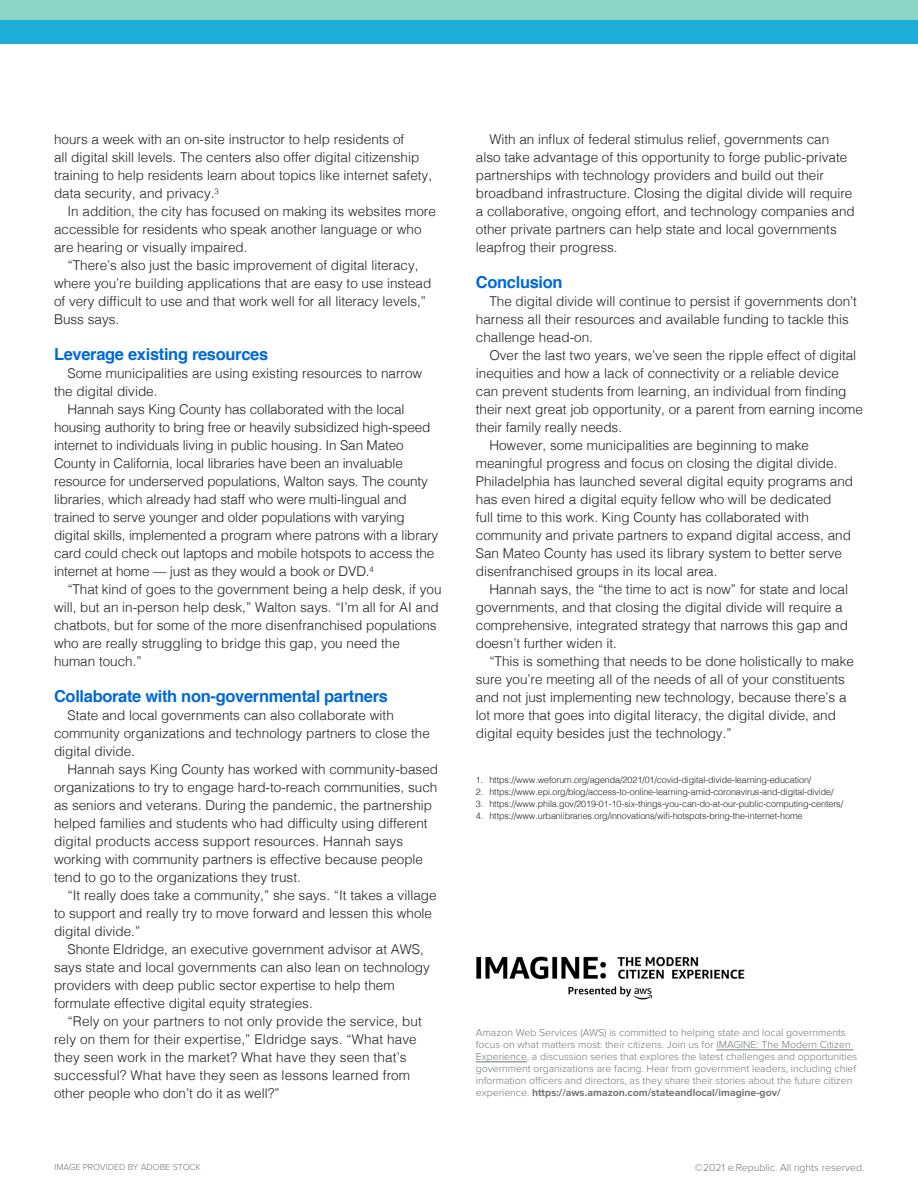
<style>
.page{position:relative;width:918px;height:1188px;background:#fff}
.page>*{position:absolute;margin:0;border:0;box-sizing:border-box;transform-origin:0 0}
.t1{font:700 16.5px "Helvetica";letter-spacing:-.02em;color:#0069da}
.t2{font:300 13.5px/18px "Helvetica";color:#231f20}
.t3{font:300 10.5px/12px "Proxima Nova";color:#727477}
.t4{font:300 9px "Helvetica";letter-spacing:-.01em;color:#231f20}
.t5{font:300 9px "Proxima Nova";color:#727477}
.s1{font-weight:700}
</style>
<div class="page">
<img style="left:476px;top:956px;width:269px;height:44px">
<hr style="left:716px;top:1050px;width:137px;height:1px;background:#727477">
<hr style="left:476px;top:1062px;width:51px;height:1px;background:#727477">
<div style="left:0;top:0;width:918px;height:20px;background:#8bd5c4"></div>
<div style="left:0;top:20px;width:918px;height:24px;background:#1eadd7"></div>
<p class="t2" style="left:54px;top:129px;width:380px">hours a week with an on-site instructor to help residents of<br>all digital skill levels. The centers also offer digital citizenship training to help residents learn about topics like internet safety, data security, and privacy.<sup>3</sup></p>
<p class="t2" style="left:54px;top:201px;width:383px;text-indent:14px">In addition, the city has focused on making its websites more accessible for residents who speak another language or who are hearing or visually impaired.</p>
<p class="t2" style="left:54px;top:255px;width:379px;text-indent:14px">“There’s also just the basic improvement of digital literacy, where you’re building applications that are easy to use instead of very difficult to use and that work well for all literacy levels,” Buss says.</p>
<p class="t1" style="left:54px;top:341px;width:216px">Leverage existing resources</p>
<p class="t2" style="left:54px;top:363px;width:370px;text-indent:14px">Some municipalities are using existing resources to narrow the digital divide.</p>
<p class="t2" style="left:54px;top:399px;width:386px;text-indent:14px">Hannah says King County has collaborated with the local housing authority to bring free or heavily subsidized high-speed internet to individuals living in public housing. In San Mateo County in California, local libraries have been an invaluable resource for underserved populations, Walton says. The county libraries, which already had staff who were multi-lingual and trained to serve younger and older populations with varying digital skills, implemented a program where patrons with a library card could check out laptops and mobile hotspots to access the internet at home — just as they would a book or DVD.<sup>4</sup></p>
<p class="t2" style="left:54px;top:579px;width:389px;text-indent:14px">“That kind of goes to the government being a help desk, if you will, but an in-person help desk,” Walton says. “I’m all for AI and chatbots, but for some of the more disenfranchised populations who are really struggling to bridge this gap, you need the human touch.”</p>
<p class="t1" style="left:54px;top:683px;width:335px">Collaborate with non-governmental partners</p>
<p class="t2" style="left:54px;top:705px;width:377px;text-indent:14px">State and local governments can also collaborate with community organizations and technology partners to close the digital divide.</p>
<p class="t2" style="left:54px;top:759px;width:386px;text-indent:14px">Hannah says King County has worked with community-based organizations to try to engage hard-to-reach communities, such as seniors and veterans. During the pandemic, the partnership helped families and students who had difficulty using different digital products access support resources. Hannah says working with community partners is effective because people tend to go to the organizations they trust.</p>
<p class="t2" style="left:54px;top:885px;width:384px;text-indent:14px">“It really does take a community,” she says. “It takes a village to support and really try to move forward and lessen this whole digital divide.”</p>
<p class="t2" style="left:54px;top:939px;width:377px;text-indent:14px">Shonte Eldridge, an executive government advisor at AWS, says state and local governments can also lean on technology providers with deep public sector expertise to help them formulate effective digital equity strategies.</p>
<p class="t2" style="left:54px;top:1011px;width:369px;text-indent:14px">“Rely on your partners to not only provide the service, but rely on them for their expertise,” Eldridge says. “What have they seen work in the market? What have they seen that’s successful? What have they seen as lessons learned from other people who don’t do it as well?”</p>
<p class="t2" style="left:476px;top:129px;width:380px;text-indent:14px">With an influx of federal stimulus relief, governments can also take advantage of this opportunity to forge public-private partnerships with technology providers and build out their broadband infrastructure. Closing the digital divide will require a collaborative, ongoing effort, and technology companies and other private partners can help state and local governments leapfrog their progress.</p>
<p class="t1" style="left:476px;top:269px;width:88px">Conclusion</p>
<p class="t2" style="left:476px;top:291px;width:383px;text-indent:14px">The digital divide will continue to persist if governments don’t harness all their resources and available funding to tackle this challenge head-on.</p>
<p class="t2" style="left:476px;top:345px;width:389px;text-indent:14px">Over the last two years, we’ve seen the ripple effect of digital inequities and how a lack of connectivity or a reliable device can prevent students from learning, an individual from finding their next great job opportunity, or a parent from earning income their family really needs.</p>
<p class="t2" style="left:476px;top:435px;width:379px;text-indent:14px">However, some municipalities are beginning to make meaningful progress and focus on closing the digital divide.<br>Philadelphia has launched several digital equity programs and has even hired a digital equity fellow who will be dedicated<br>full time to this work. King County has collaborated with community and private partners to expand digital access, and San Mateo County has used its library system to better serve disenfranchised groups in its local area.</p>
<p class="t2" style="left:476px;top:579px;width:374px;text-indent:14px">Hannah says, the “the time to act is now” for state and local governments, and that closing the digital divide will require a comprehensive, integrated strategy that narrows this gap and doesn’t further widen it.</p>
<p class="t2" style="left:476px;top:651px;width:380px;text-indent:14px">“This is something that needs to be done holistically to make sure you’re meeting all of the needs of all of your constituents and not just implementing new technology, because there’s a lot more that goes into digital literacy, the digital divide, and digital equity besides just the technology.”</p>
<p class="t4" style="left:476px;top:772px;width:337px">1. https://www.weforum.org/agenda/2021/01/covid-digital-divide-learning-education/</p>
<p class="t4" style="left:476px;top:784px;width:359px">2. https://www.epi.org/blog/access-to-online-learning-amid-coronavirus-and-digital-divide/</p>
<p class="t4" style="left:476px;top:796px;width:369px">3. https://www.phila.gov/2019-01-10-six-things-you-can-do-at-our-public-computing-centers/</p>
<p class="t4" style="left:476px;top:808px;width:328px">4. https://www.urbanlibraries.org/innovations/wifi-hotspots-bring-the-internet-home</p>
<p class="t3" style="left:476px;top:1027px;width:383px">Amazon Web Services (AWS) is committed to helping state and local governments focus on what matters most: their citizens. Join us for IMAGINE: The Modern Citizen Experience, a discussion series that explores the latest challenges and opportunities government organizations are facing. Hear from government leaders, including chief information officers and directors, as they share their stories about the future citizen experience. <span class="s1">https://aws.amazon.com/stateandlocal/imagine-gov/</span></p>
<p class="t5" style="left:54px;top:1162px;width:148px">IMAGE PROVIDED BY ADOBE STOCK</p>
<p class="t3" style="left:695px;top:1162px;width:171px">©2021 e.Republic. All rights reserved.</p>
</div>
